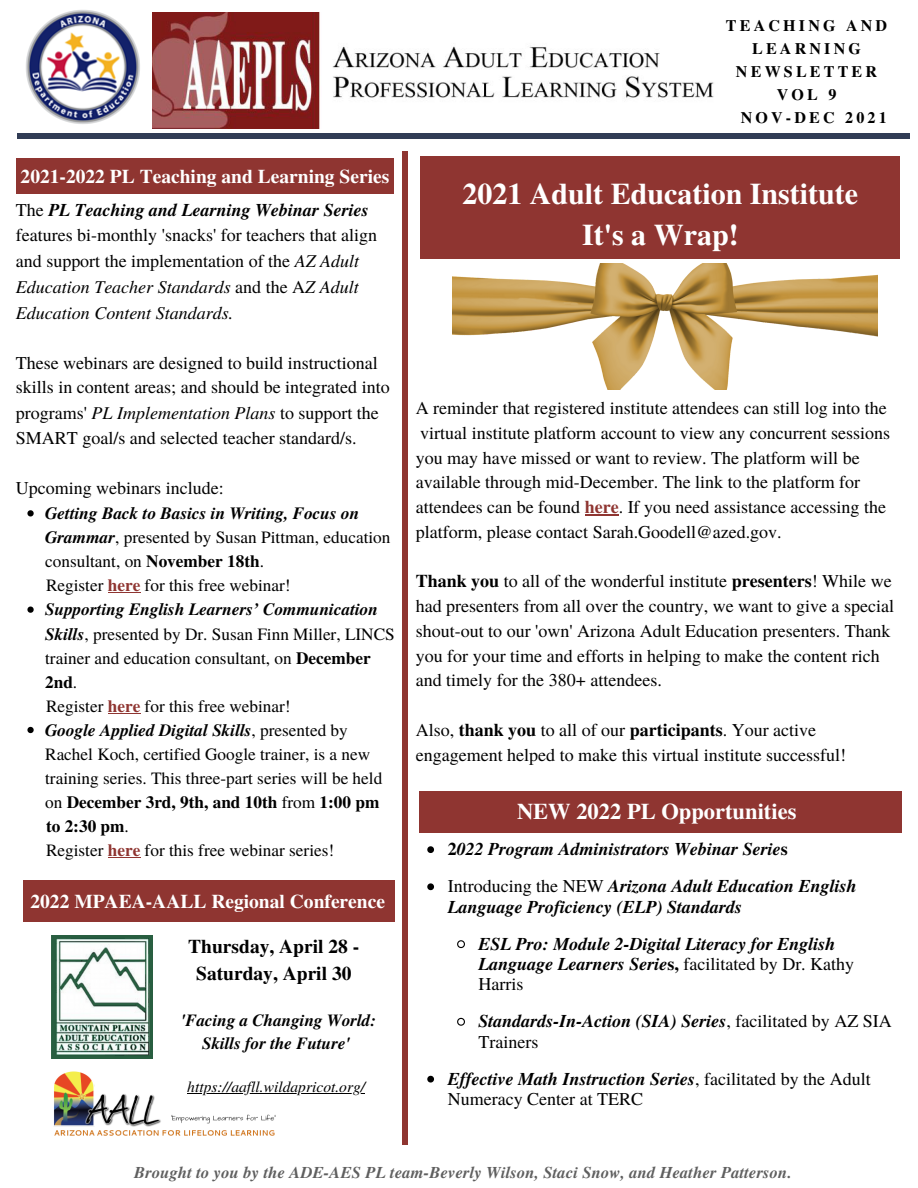
<style>
.page{position:relative;width:918px;height:1188px;background:#fff}
.page>*{position:absolute;margin:0;border:0;box-sizing:border-box;transform-origin:0 0}
.t1{font:700 30px "Te X Gyre Termes";color:#fff}
.t2{font:700 22.5px "Te X Gyre Termes";color:#fff}
.t3{font:700 19.5px "Te X Gyre Termes";color:#fff}
.t4{font:700 19.5px "Te X Gyre Termes";color:#000}
.t5{font:18px/24.8px "Te X Gyre Termes";color:#000}
.t6{font:italic 700 18px/20.2px "Te X Gyre Termes";color:#000}
.t7{font:17.25px/24px "Te X Gyre Termes";color:#000}
.t8{font:700 17.25px "Te X Gyre Termes";color:#000}
.t9{font:italic 700 17.1px/23.7px "Te X Gyre Termes";color:#000;text-align:center}
.t10{font:italic 700 16.5px "Te X Gyre Termes";letter-spacing:.01em;color:#5f5f5f}
.t11{font:700 16.05px/23px "Te X Gyre Termes";letter-spacing:.2em;color:#000;text-align:center}
.t12{font:italic 15.6px "Te X Gyre Termes";color:#000}
.s1{font-weight:700;font-style:italic}
.s2{font-style:italic}
.s3{font-weight:700}
.s4{font-weight:700;color:#8f3531}
.s5{font-weight:400}
.s6{font-style:normal}
.s7{font-weight:400;font-style:normal}
</style>
<div class="page">
<div style="left:17px;top:133px;width:892px;height:5px;background:#313c55"></div>
<div style="left:402px;top:151px;width:6px;height:994px;background:#8f3531"></div>
<img style="left:153px;top:13px;width:561px;height:115px">
<img style="left:26px;top:10px;width:114px;height:114px">
<div style="left:16px;top:158px;width:378px;height:36px;background:#8f3531"></div>
<div style="left:23px;top:881px;width:371px;height:41px;background:#8f3531"></div>
<div style="left:420px;top:156px;width:480px;height:102px;background:#8f3531"></div>
<div style="left:419px;top:791px;width:482px;height:41px;background:#8f3531"></div>
<img style="left:452px;top:263px;width:426px;height:126px">
<img style="left:51px;top:936px;width:102px;height:123px">
<img style="left:54px;top:1072px;width:222px;height:64px">
<hr style="left:585px;top:514px;width:34px;height:1px;background:#8f3531">
<svg style="left:27px;top:510px;width:7px;height:6px"></svg>
<svg style="left:27px;top:607px;width:7px;height:6px"></svg>
<svg style="left:27px;top:727px;width:7px;height:6px"></svg>
<hr style="left:108px;top:592px;width:32px;height:1px;background:#8f3531">
<hr style="left:108px;top:713px;width:32px;height:1px;background:#8f3531">
<hr style="left:108px;top:857px;width:32px;height:1px;background:#8f3531">
<svg style="left:427px;top:846px;width:7px;height:7px"></svg>
<svg style="left:427px;top:883px;width:7px;height:7px"></svg>
<svg style="left:457px;top:940px;width:8px;height:9px"></svg>
<svg style="left:457px;top:1017px;width:8px;height:9px"></svg>
<svg style="left:427px;top:1076px;width:7px;height:7px"></svg>
<hr style="left:187px;top:1093px;width:178px;height:1px;background:#000">
<p class="t3" style="left:21px;top:161px;width:370px">2021-2022 PL Teaching and Learning Series</p>
<p class="t5" style="left:16px;top:196px;width:363px;line-height:25.7px">The <span class="s1">PL Teaching and Learning Webinar Series </span>features bi-monthly 'snacks' for teachers that align and support the implementation of the <span class="s2">AZ Adult Education Teacher Standards</span> and the A<span class="s2">Z Adult Education Content Standards.</span></p>
<p class="t5" style="left:16px;top:349px;width:375px;line-height:25.2px">These webinars are designed to build instructional skills in content areas; and should be integrated into programs' <span class="s2">PL Implementation Plans</span> to support the SMART goal/s and selected teacher standard/s.</p>
<p class="t5" style="left:16px;top:475px;width:209px">Upcoming webinars include:</p>
<p class="t7" style="left:45px;top:500px;width:347px"><span class="s1">Getting Back to Basics in Writing, Focus on<br>Grammar</span>, presented by Susan Pittman, education consultant, on <span class="s3">November 18th</span>.</p>
<p class="t7" style="left:45px;top:597px;width:351px"><span class="s1">Supporting English Learners’ Communication Skills</span>, presented by Dr. Susan Finn Miller, LINCS trainer and education consultant, on <span class="s3">December 2nd</span>.</p>
<p class="t7" style="left:45px;top:717px;width:339px"><span class="s1">Google Applied Digital Skills</span>, presented by Rachel Koch, certified Google trainer, is a new training series. This three-part series will be held on <span class="s3">December 3rd, 9th, and 10th</span> from <span class="s3">1:00 pm</span></p>
<p class="t7" style="left:46px;top:573px;width:246px">Register <span class="s4">here</span> for this free webinar!</p>
<p class="t7" style="left:46px;top:693px;width:246px">Register <span class="s4">here</span> for this free webinar!</p>
<p class="t8" style="left:46px;top:813px;width:84px">to 2:30 pm<span class="s5">.</span></p>
<p class="t7" style="left:46px;top:837px;width:290px">Register <span class="s4">here</span> for this free webinar series!</p>
<p class="t3" style="left:30px;top:886px;width:356px">2022 MPAEA-AALL Regional Conference</p>
<p class="t4" style="left:188px;top:931px;width:173px">Thursday, April 28 -</p>
<p class="t4" style="left:196px;top:958px;width:157px">Saturday, April 30</p>
<p class="t9" style="left:181px;top:1007px;width:197px">'Facing a Changing World:<br>Skills for the Future'</p>
<p class="t12" style="left:187px;top:1076px;width:179px">https://aafll.wildapricot.org/</p>
<p class="t11" style="left:726px;top:13px;width:163px">TEACHING AND<br>LEARNING<br>NEWSLETTER</p>
<p class="t11" style="left:777px;top:82px;width:61px">VOL 9</p>
<p class="t11" style="left:741px;top:105px;width:148px">NOV-DEC 2021</p>
<p class="t1" style="left:463px;top:170px;width:397px">2021 Adult Education Institute</p>
<p class="t1" style="left:582px;top:212px;width:158px">It's a Wrap!</p>
<p class="t5" style="left:416px;top:395px;width:476px">A reminder that registered institute attendees can still log into the virtual institute platform account to view any concurrent sessions you may have missed or want to review. The platform will be available through mid-December. The link to the platform for attendees can be found <span class="s4">here</span>. If you need assistance accessing the platform, please contact Sarah.Goodell@azed.gov.</p>
<p class="t5" style="left:416px;top:568px;width:480px"><span class="s3">Thank you</span> to all of the wonderful institute <span class="s3">presenters</span>! While we had presenters from all over the country, we want to give a special shout-out to our 'own' Arizona Adult Education presenters. Thank you for your time and efforts in helping to make the content rich and timely for the 380+ attendees.</p>
<p class="t5" style="left:416px;top:716px;width:432px">Also, <span class="s3">thank you</span> to all of our <span class="s3">participants</span>. Your active engagement helped to make this virtual institute successful!</p>
<p class="t2" style="left:517px;top:794px;width:281px">NEW 2022 PL Opportunities</p>
<p class="t6" style="left:448px;top:838px;width:342px"><span class="s6">2</span>022 Program Administrators Webinar Serie<span class="s6">s</span></p>
<p class="t6" style="left:448px;top:875px;width:411px"><span class="s7">Introducing the NEW</span> Arizona Adult Education English<br>Language Proficiency (ELP) Standards</p>
<p class="t6" style="left:478px;top:933px;width:377px">ESL Pro: Module 2-Digital Literacy for English<br>Language Learners Serie<span class="s6">s,</span> <span class="s7">facilitated by Dr. Kathy<br>Harris</span></p>
<p class="t6" style="left:478px;top:1010px;width:415px">Standards-In-Action (SIA) Series<span class="s7">, facilitated by AZ SIA<br>Trainers</span></p>
<p class="t5" style="left:448px;top:1068px;width:425px;line-height:20.2px"><span class="s1">Effective Math Instruction Series</span>, facilitated by the Adult<br>Numeracy Center at TERC</p>
<p class="t10" style="left:134px;top:1161px;width:659px">Brought to you by the ADE-AES PL team-Beverly Wilson, Staci Snow, and Heather Patterson.</p>
</div>
